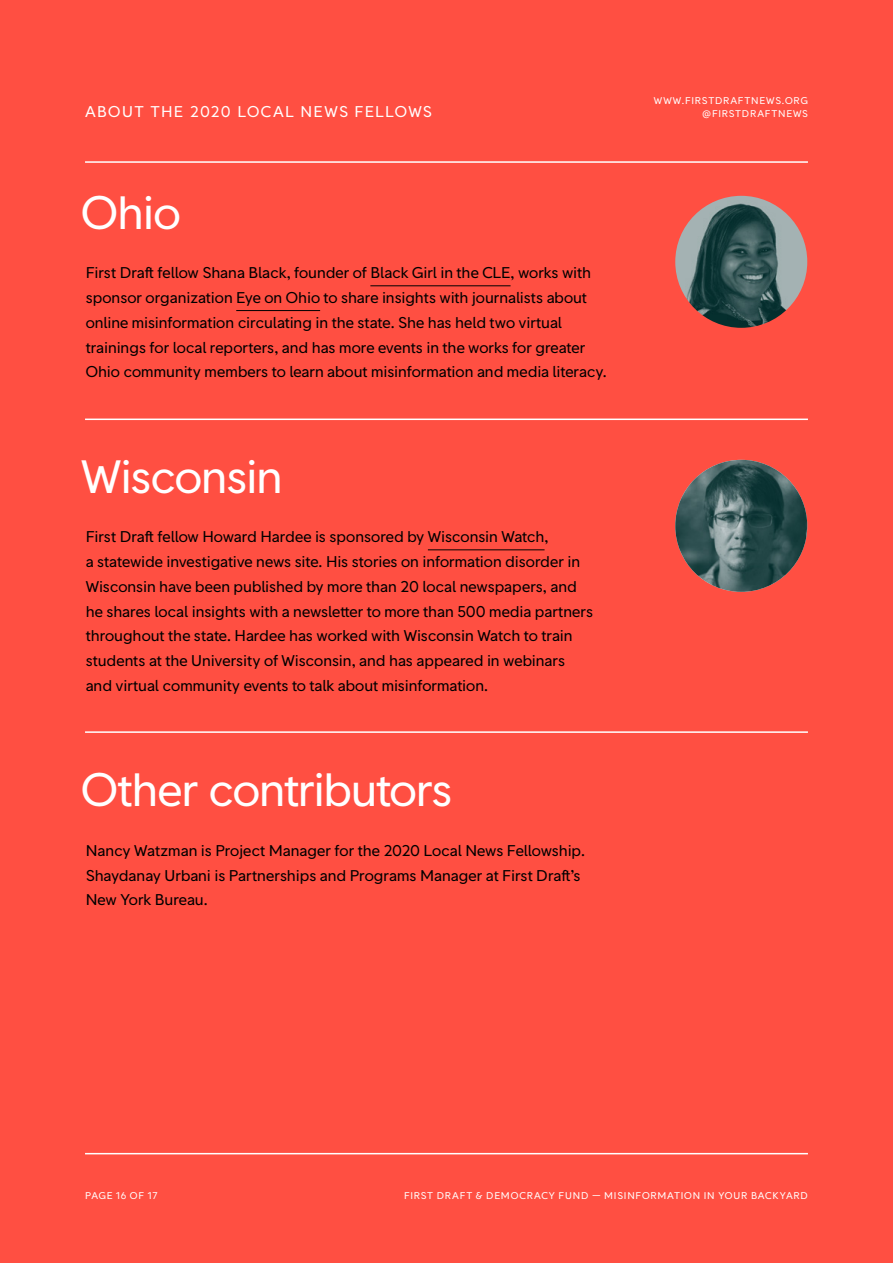
<style>
.page{position:relative;width:893px;height:1263px;background:#ff4f42}
.page>*{position:absolute;margin:0;border:0;box-sizing:border-box;transform-origin:0 0}
.t1{font:45px "First Hand";letter-spacing:-.03em;color:#fff}
.t2{font:15px/24.8px "First Hand";letter-spacing:-.005em;color:#000}
.t3{font:15px "First Hand";letter-spacing:.085em;color:#fff}
.t4{font:9.45px "First Hand";letter-spacing:.08em;color:#fff}
</style>
<div class="page">
<hr style="left:85px;top:161px;width:723px;height:2px;background:#fff">
<hr style="left:85px;top:1153px;width:723px;height:1px;background:#fff">
<hr style="left:85px;top:419px;width:723px;height:1px;background:#fff">
<hr style="left:85px;top:731px;width:723px;height:2px;background:#fff">
<hr style="left:370px;top:285px;width:141px;height:1px;background:#000">
<hr style="left:236px;top:310px;width:84px;height:1px;background:#000">
<img style="left:675px;top:196px;width:132px;height:132px;border-radius:66px">
<hr style="left:428px;top:549px;width:117px;height:1px;background:#000">
<img style="left:675px;top:460px;width:132px;height:132px;border-radius:66px">
<p class="t4" style="left:654px;top:94px;width:156px">WWW.FIRSTDRAFTNEWS.ORG</p>
<p class="t3" style="left:85px;top:103px;width:348px">ABOUT THE 2020 LOCAL NEWS FELLOWS</p>
<p class="t4" style="left:702px;top:108px;width:107px">@FIRSTDRAFTNEWS</p>
<h1 class="t1" style="left:81px;top:185px;width:101px">Ohio</h1>
<p class="t2" style="left:86px;top:261px;width:523px">First Draft fellow Shana Black, founder of Black Girl in the CLE, works with sponsor organization Eye on Ohio to share insights with journalists about online misinformation circulating in the state. She has held two virtual trainings for local reporters, and has more events in the works for greater Ohio community members to learn about misinformation and media literacy.</p>
<h1 class="t1" style="left:81px;top:449px;width:203px">Wisconsin</h1>
<p class="t2" style="left:86px;top:525px;width:509px">First Draft fellow Howard Hardee is sponsored by Wisconsin Watch,<br>a statewide investigative news site. His stories on information disorder in Wisconsin have been published by more than 20 local newspapers, and he shares local insights with a newsletter to more than 500 media partners throughout the state. Hardee has worked with Wisconsin Watch to train students at the University of Wisconsin, and has appeared in webinars and virtual community events to talk about misinformation.</p>
<h1 class="t1" style="left:81px;top:763px;width:373px">Other contributors</h1>
<p class="t2" style="left:86px;top:838px;width:501px">Nancy Watzman is Project Manager for the 2020 Local News Fellowship.<br>Shaydanay Urbani is Partnerships and Programs Manager at First Draft’s<br>New York Bureau.</p>
<p class="t4" style="left:85px;top:1190px;width:74px">PAGE 16 OF 17</p>
<p class="t4" style="left:404px;top:1190px;width:405px">FIRST DRAFT &amp; DEMOCRACY FUND — MISINFORMATION IN YOUR BACKYARD</p>
</div>
